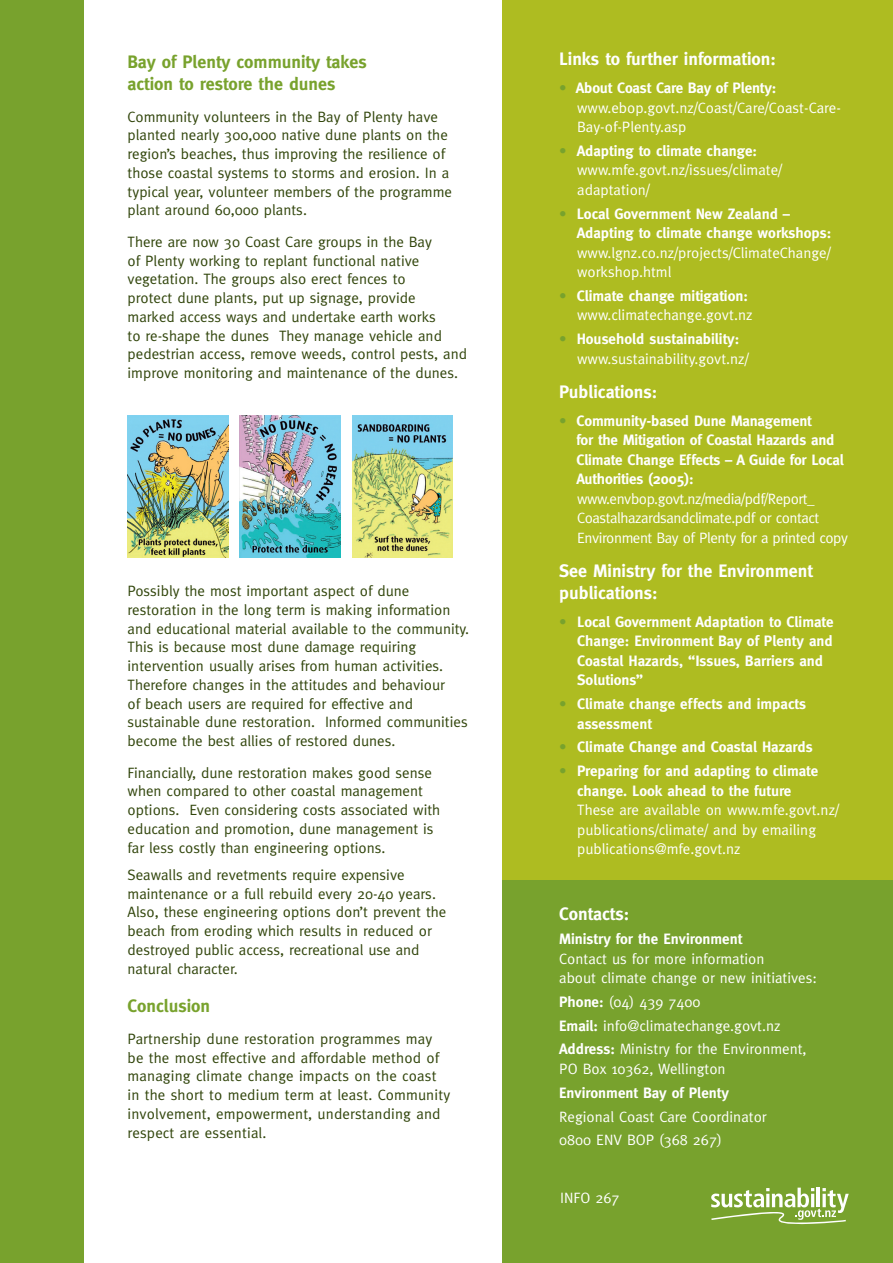
<style>
.page{position:relative;width:893px;height:1263px;background:#fff}
.page>*{position:absolute;margin:0;border:0;box-sizing:border-box;transform-origin:0 0}
.t1{font:700 18px/21.6px "Meta";color:#fff}
.t2{font:700 18px/21.6px "Meta";color:#78a22d}
.t3{font:15px/18.8px "Meta";color:#31450b}
.t4{font:15px/19.5px "Meta";color:#fff}
.t5{font:700 15px/19.5px "Meta";color:#fff}
.t6{font:15px/19.5px "Meta";letter-spacing:-.03em;color:#fff}
.s1{color:#78a22d}
.s2{font-weight:700}
.s3{font-weight:400;color:#78a22d}
</style>
<div class="page">
<div style="left:502px;top:0;width:391px;height:1210px;background:#aebc21"></div>
<div style="left:502px;top:880px;width:391px;height:383px;background:#78a22d"></div>
<svg style="left:711px;top:1187px;width:138px;height:38px"></svg>
<div style="left:0;top:0;width:84px;height:1263px;background:#78a22d"></div>
<img style="left:127px;top:416px;width:102px;height:142px">
<img style="left:240px;top:416px;width:100px;height:142px">
<img style="left:352px;top:416px;width:100px;height:142px">
<p class="t2" style="left:128px;top:51px;width:241px">Bay of Plenty community takes action to restore the dunes</p>
<p class="t3" style="left:128px;top:107px;width:326px">Community volunteers in the Bay of Plenty have planted nearly 300,000 native dune plants on the region’s beaches, thus improving the resilience of those coastal systems to storms and erosion. In a typical year, volunteer members of the programme plant around 60,000 plants.</p>
<p class="t3" style="left:128px;top:232px;width:341px">There are now 30 Coast Care groups in the Bay<br>of Plenty working to replant functional native vegetation. The groups also erect fences to<br>protect dune plants, put up signage, provide<br>marked access ways and undertake earth works<br>to re-shape the dunes They manage vehicle and pedestrian access, remove weeds, control pests, and improve monitoring and maintenance of the dunes.</p>
<p class="t3" style="left:128px;top:581px;width:343px">Possibly the most important aspect of dune restoration in the long term is making information and educational material available to the community.<br>This is because most dune damage requiring intervention usually arises from human activities.<br>Therefore changes in the attitudes and behaviour<br>of beach users are required for effective and sustainable dune restoration. Informed communities become the best allies of restored dunes.</p>
<p class="t3" style="left:128px;top:763px;width:314px">Financially, dune restoration makes good sense when compared to other coastal management options. Even considering costs associated with education and promotion, dune management is far less costly than engineering options.</p>
<p class="t3" style="left:128px;top:865px;width:320px">Seawalls and revetments require expensive maintenance or a full rebuild every 20-40 years.<br>Also, these engineering options don’t prevent the beach from eroding which results in reduced or destroyed public access, recreational use and natural character.</p>
<p class="t2" style="left:128px;top:995px;width:84px">Conclusion</p>
<p class="t3" style="left:128px;top:1029px;width:324px">Partnership dune restoration programmes may be the most effective and affordable method of managing climate change impacts on the coast in the short to medium term at least. Community involvement, empowerment, understanding and respect are essential.</p>
<p class="t1" style="left:559px;top:48px;width:218px">Links to further information:</p>
<p class="t4" style="left:577px;top:78px;width:265px;text-indent:-18px"><span class="s1">•</span> <span class="s2">About Coast Care Bay of Plenty: </span>www.ebop.govt.nz/Coast/Care/Coast-Care-<br>Bay-of-Plenty.asp</p>
<p class="t4" style="left:577px;top:141px;width:206px;text-indent:-18px"><span class="s1">•</span> <span class="s2">Adapting to climate change: </span>www.mfe.govt.nz/issues/climate/ adaptation/</p>
<p class="t5" style="left:577px;top:203px;width:256px;text-indent:-17px"><span class="s3">•</span> Local Government New Zealand –<br>Adapting to climate change workshops:</p>
<p class="t4" style="left:577px;top:242px;width:255px">www.lgnz.co.nz/projects/ClimateChange/ workshop.html</p>
<p class="t4" style="left:559px;top:286px;width:195px;text-align:right"><span class="s1">•</span> <span class="s2">Climate change mitigation: </span>www.climatechange.govt.nz</p>
<p class="t4" style="left:577px;top:329px;width:173px;text-indent:-18px"><span class="s1">•</span> <span class="s2">Household sustainability: </span>www.sustainability.govt.nz/</p>
<p class="t1" style="left:559px;top:381px;width:100px">Publications:</p>
<p class="t5" style="left:576px;top:411px;width:269px;text-indent:-17px"><span class="s3">•</span> Community-based Dune Management<br>for the Mitigation of Coastal Hazards and Climate Change Effects – A Guide for Local Authorities (2005):</p>
<p class="t6" style="left:577px;top:489px;width:272px">www.envbop.govt.nz/media/pdf/Report_<br>Coastalhazardsandclimate.pdf or contact<br>Environment Bay of Plenty for a printed copy</p>
<p class="t1" style="left:559px;top:560px;width:255px">See Ministry for the Environment publications:</p>
<p class="t5" style="left:577px;top:612px;width:258px;text-indent:-18px"><span class="s3">•</span> Local Government Adaptation to Climate<br>Change: Environment Bay of Plenty and<br>Coastal Hazards, “Issues, Barriers and<br>Solutions”</p>
<p class="t5" style="left:577px;top:694px;width:230px;text-indent:-18px"><span class="s3">•</span> Climate change effects and impacts assessment</p>
<p class="t5" style="left:559px;top:737px;width:255px"><span class="s3">•</span> Climate Change and Coastal Hazards</p>
<p class="t5" style="left:559px;top:761px;width:261px;text-align:center"><span class="s3">•</span> Preparing for and adapting to climate change. Look ahead to the future</p>
<p class="t4" style="left:577px;top:800px;width:263px">These are available on www.mfe.govt.nz/ publications/climate/ and by emailing publications@mfe.govt.nz</p>
<p class="t1" style="left:559px;top:903px;width:72px">Contacts:</p>
<p class="t5" style="left:559px;top:929px;width:185px">Ministry for the Environment</p>
<p class="t4" style="left:559px;top:948px;width:259px">Contact us for more information<br>about climate change or new initiatives:</p>
<p class="t4" style="left:559px;top:990px;width:249px;line-height:23.7px"><span class="s2">Phone:</span> (04) 439 7400<br><span class="s2">Email:</span> info@climatechange.govt.nz<br><span class="s2">Address:</span> Ministry for the Environment,</p>
<p class="t4" style="left:559px;top:1059px;width:168px">PO Box 10362, Wellington</p>
<p class="t5" style="left:559px;top:1083px;width:171px">Environment Bay of Plenty</p>
<p class="t4" style="left:559px;top:1104px;width:209px;line-height:23.7px">Regional Coast Care Coordinator<br>0800 ENV BOP (368 267)</p>
<p class="t4" style="left:560px;top:1188px;width:61px">INFO 267</p>
</div>
